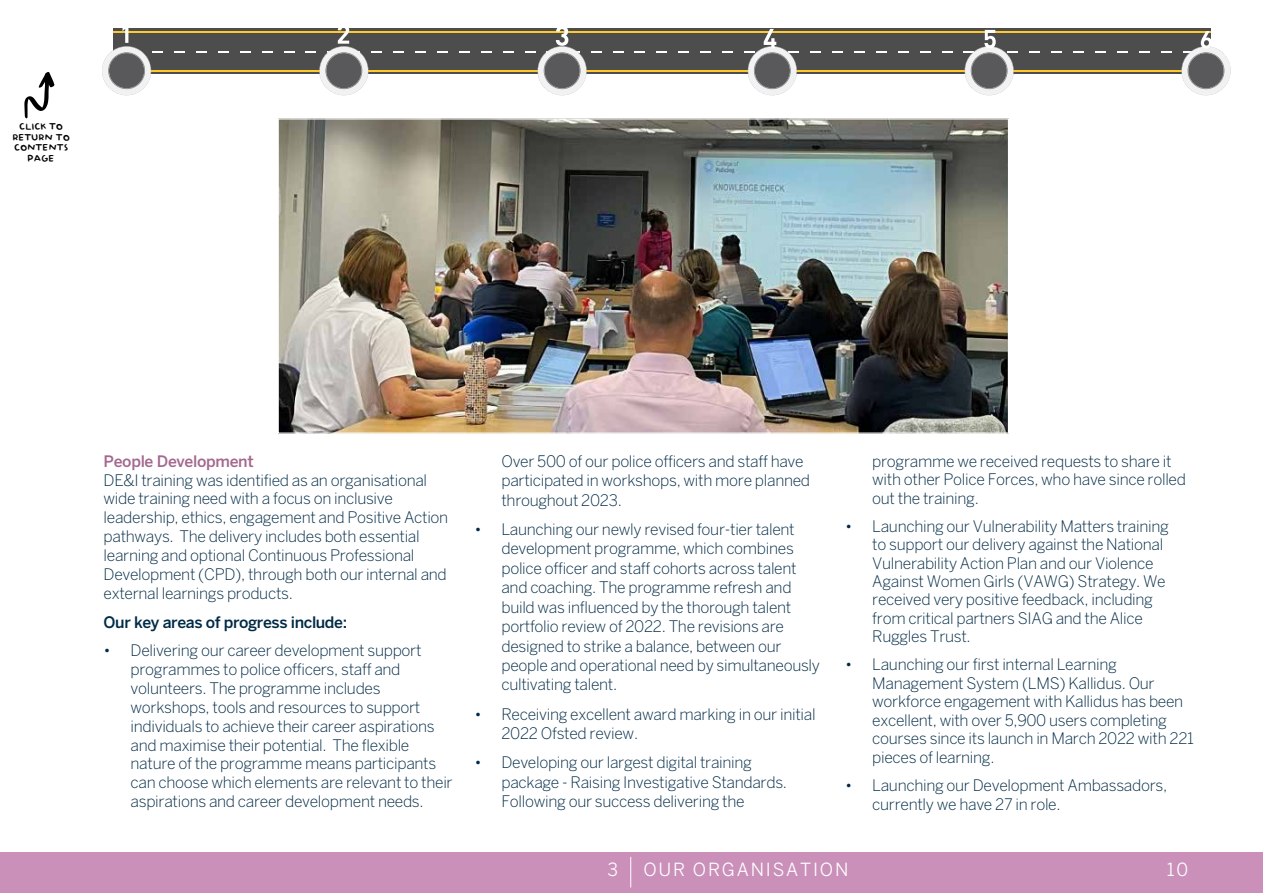
<style>
.page{position:relative;width:1263px;height:893px;background:#fff}
.page>*{position:absolute;margin:0;border:0;box-sizing:border-box;transform-origin:0 0}
.t1{font:18px "Benton Sans";letter-spacing:.1em;color:#fff}
.t2{font:300 15.75px/18.9px "Benton Sans";letter-spacing:-.02em;color:#002a45}
.t3{font:500 15.75px "Benton Sans";letter-spacing:-.025em;color:#002a45}
.t4{font:500 15.75px "Benton Sans";letter-spacing:-.02em;color:#a4698f}
.t5{font:11.25px/10.5px "Baby Doll";color:#000;text-align:center}
</style>
<div class="page">
<div style="left:0;top:853px;width:1263px;height:40px;background:#ca90b9"></div>
<hr style="left:630px;top:857px;width:1px;height:30px;background:#fff">
<svg style="left:24px;top:72px;width:30px;height:47px"></svg>
<img style="left:280px;top:120px;width:727px;height:312px">
<div style="left:114px;top:29px;width:219px;height:45px;background:#4d4d4d"></div>
<hr style="left:114px;top:31px;width:219px;height:1px;background:#ffc929">
<hr style="left:114px;top:71px;width:219px;height:1px;background:#ffc929">
<div style="left:333px;top:29px;width:219px;height:45px;background:#4d4d4d"></div>
<hr style="left:333px;top:31px;width:219px;height:1px;background:#ffc929">
<hr style="left:333px;top:71px;width:219px;height:1px;background:#ffc929">
<div style="left:552px;top:29px;width:219px;height:45px;background:#4d4d4d"></div>
<hr style="left:552px;top:31px;width:219px;height:1px;background:#ffc929">
<hr style="left:552px;top:71px;width:219px;height:1px;background:#ffc929">
<div style="left:771px;top:29px;width:220px;height:45px;background:#4d4d4d"></div>
<hr style="left:771px;top:31px;width:220px;height:1px;background:#ffc929">
<hr style="left:771px;top:71px;width:220px;height:1px;background:#ffc929">
<div style="left:991px;top:29px;width:219px;height:45px;background:#4d4d4d"></div>
<hr style="left:991px;top:31px;width:219px;height:1px;background:#ffc929">
<hr style="left:991px;top:71px;width:219px;height:1px;background:#ffc929">
<svg style="left:102px;top:28px;width:61px;height:67px"></svg>
<svg style="left:305px;top:28px;width:77px;height:67px"></svg>
<svg style="left:525px;top:28px;width:77px;height:67px"></svg>
<svg style="left:744px;top:29px;width:55px;height:66px"></svg>
<svg style="left:963px;top:30px;width:55px;height:65px"></svg>
<svg style="left:1181px;top:31px;width:49px;height:64px"></svg>
<p class="t5" style="left:13px;top:122px;width:59px">CLICK TO<br>RETURN TO<br>CONTENTS<br>PAGE</p>
<p class="t4" style="left:104px;top:452px;width:152px">People Development</p>
<p class="t2" style="left:104px;top:470px;width:346px">DE&amp;I training was identified as an organisational wide training need with a focus on inclusive leadership, ethics, engagement and Positive Action pathways. The delivery includes both essential learning and optional Continuous Professional Development (CPD), through both our internal and external learnings products.</p>
<p class="t3" style="left:104px;top:612px;width:245px">Our key areas of progress include:</p>
<p class="t2" style="left:131px;top:641px;width:324px;text-indent:-27px">• Delivering our career development support programmes to police officers, staff and volunteers. The programme includes workshops, tools and resources to support individuals to achieve their career aspirations and maximise their potential. The flexible nature of the programme means participants can choose which elements are relevant to their aspirations and career development needs.</p>
<p class="t2" style="left:501px;top:451px;width:310px;line-height:19.5px">Over 500 of our police officers and staff have participated in workshops, with more planned throughout 2023.</p>
<p class="t2" style="left:501px;top:519px;width:320px;line-height:19.5px;text-indent:-27px">• Launching our newly revised four-tier talent development programme, which combines police officer and staff cohorts across talent and coaching. The programme refresh and build was influenced by the thorough talent portfolio review of 2022. The revisions are designed to strike a balance, between our people and operational need by simultaneously cultivating talent.</p>
<p class="t2" style="left:501px;top:704px;width:316px;line-height:19.5px;text-indent:-27px">• Receiving excellent award marking in our initial<br>2022 Ofsted review.</p>
<p class="t2" style="left:501px;top:752px;width:287px;line-height:19.5px;text-indent:-27px">• Developing our largest digital training package - Raising Investigative Standards.<br>Following our success delivering the</p>
<p class="t2" style="left:872px;top:451px;width:315px;line-height:18.5px">programme we received requests to share it with other Police Forces, who have since rolled out the training.</p>
<p class="t2" style="left:872px;top:516px;width:298px;line-height:18.5px;text-indent:-27px">• Launching our Vulnerability Matters training to support our delivery against the National Vulnerability Action Plan and our Violence Against Women Girls (VAWG) Strategy. We received very positive feedback, including from critical partners SIAG and the Alice Ruggles Trust.</p>
<p class="t2" style="left:872px;top:655px;width:323px;line-height:18.5px;text-indent:-27px">• Launching our first internal Learning Management System (LMS) Kallidus. Our workforce engagement with Kallidus has been excellent, with over 5,900 users completing courses since its launch in March 2022 with 221 pieces of learning.</p>
<p class="t2" style="left:872px;top:775px;width:296px;text-indent:-27px">• Launching our Development Ambassadors, currently we have 27 in role.</p>
<p class="t1" style="left:607px;top:858px;width:12px">3</p>
<p class="t1" style="left:1167px;top:858px;width:23px">10</p>
<p class="t1" style="left:643px;top:858px;width:207px">OUR ORGANISATION</p>
</div>
